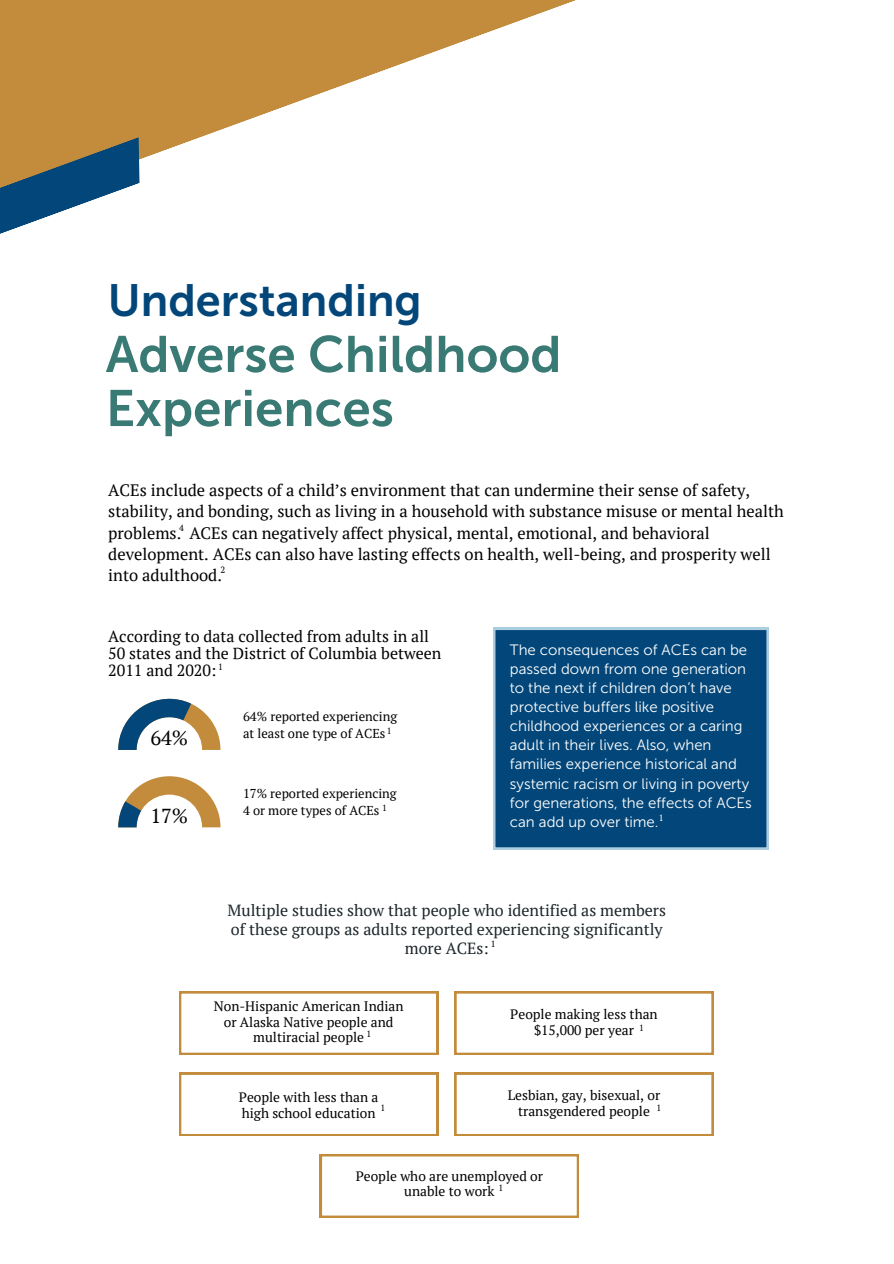
<style>
.page{position:relative;width:894px;height:1264px;background:#fff}
.page>*{position:absolute;margin:0;border:0;box-sizing:border-box;transform-origin:0 0}
.t1{font:51px/54px "Museo Sans 700";color:#3a7a75}
.t2{font:45px "Museo Sans 700";color:#03477a}
.t3{font:20.25px "PT Serif";color:#000}
.t4{font:16.5px/21.3px "PT Serif";color:#000}
.t5{font:16.05px/19.2px "PT Serif";color:#1c262a;text-align:center}
.t6{font:16.05px/16.8px "PT Serif";color:#000}
.t7{font:15px/19.2px "Museo Sans 300";color:#fff}
.t8{font:13.65px/15.8px "PT Serif";color:#000;text-align:center}
.t9{font:12.9px/17.2px "PT Serif";color:#000}
.t10{font:9px "PT Serif";color:#000}
.t11{font:9px "PT Serif";color:#fff}
</style>
<div class="page">
<svg style="left:0;top:0;width:576px;height:183px;fill:#c28c3c"></svg>
<svg style="left:0;top:137px;width:139px;height:97px"></svg>
<svg style="left:118px;top:698px;width:102px;height:52px"></svg>
<svg style="left:118px;top:776px;width:102px;height:51px"></svg>
<svg style="left:179px;top:991px;width:259px;height:63px"></svg>
<svg style="left:179px;top:1072px;width:259px;height:63px"></svg>
<svg style="left:454px;top:991px;width:259px;height:63px"></svg>
<svg style="left:320px;top:1154px;width:258px;height:63px"></svg>
<svg style="left:454px;top:1072px;width:259px;height:63px"></svg>
<div style="left:493px;top:628px;width:275px;height:221px;background:#03477a"></div>
<h1 class="t2" style="left:108px;top:274px;width:315px">Understanding</h1>
<h3 class="t1" style="left:106px;top:327px;width:457px">Adverse Childhood<br>Experiences</h3>
<h2 class="t4" style="left:108px;top:479px;width:677px">ACEs include aspects of a child’s environment that can undermine their sense of safety, stability, and bonding, such as living in a household with substance misuse or mental health problems. ACEs can negatively affect physical, mental, emotional, and behavioral development. ACEs can also have lasting effects on health, well-being, and prosperity well into adulthood.</h2>
<h3 class="t10" style="left:179px;top:521px;width:6px">4</h3>
<p class="t10" style="left:220px;top:564px;width:6px">2</p>
<h3 class="t6" style="left:108px;top:628px;width:334px">According to data collected from adults in all<br>50 states and the District of Columbia between<br>2011 and 2020:</h3>
<p class="t9" style="left:243px;top:707px;width:156px">64% reported experiencing at least one type of ACEs</p>
<p class="t10" style="left:218px;top:660px;width:6px">1</p>
<p class="t10" style="left:387px;top:724px;width:6px">1</p>
<p class="t3" style="left:150px;top:724px;width:39px">64%</p>
<p class="t3" style="left:150px;top:801px;width:39px">17%</p>
<p class="t9" style="left:243px;top:784px;width:155px">17% reported experiencing</p>
<p class="t9" style="left:243px;top:801px;width:138px">4 or more types of ACEs</p>
<p class="t10" style="left:382px;top:801px;width:6px">1</p>
<h3 class="t7" style="left:509px;top:640px;width:243px">The consequences of ACEs can be passed down from one generation to the next if children don’t have protective buffers like positive childhood experiences or a caring adult in their lives. Also, when families experience historical and systemic racism or living in poverty for generations, the effects of ACEs can add up over time.</h3>
<p class="t11" style="left:658px;top:812px;width:6px">1</p>
<p class="t5" style="left:227px;top:900px;width:440px">Multiple studies show that people who identified as members of these groups as adults reported experiencing significantly more ACEs:</p>
<p class="t10" style="left:490px;top:937px;width:6px">1</p>
<p class="t8" style="left:214px;top:997px;width:191px">Non-Hispanic American Indian or Alaska Native people and multiracial people</p>
<p class="t10" style="left:366px;top:1027px;width:6px">1</p>
<p class="t8" style="left:239px;top:1088px;width:141px;text-align:left">People with less than a high school education</p>
<p class="t10" style="left:380px;top:1101px;width:6px">1</p>
<p class="t8" style="left:510px;top:1006px;width:149px">People making less than $15,000 per year</p>
<p class="t10" style="left:639px;top:1021px;width:6px">1</p>
<p class="t8" style="left:507px;top:1087px;width:154px">Lesbian, gay, bisexual, or transgendered people</p>
<p class="t10" style="left:656px;top:1101px;width:6px">1</p>
<p class="t8" style="left:355px;top:1167px;width:189px">People who are unemployed or unable to work</p>
<p class="t10" style="left:498px;top:1181px;width:6px">1</p>
</div>
